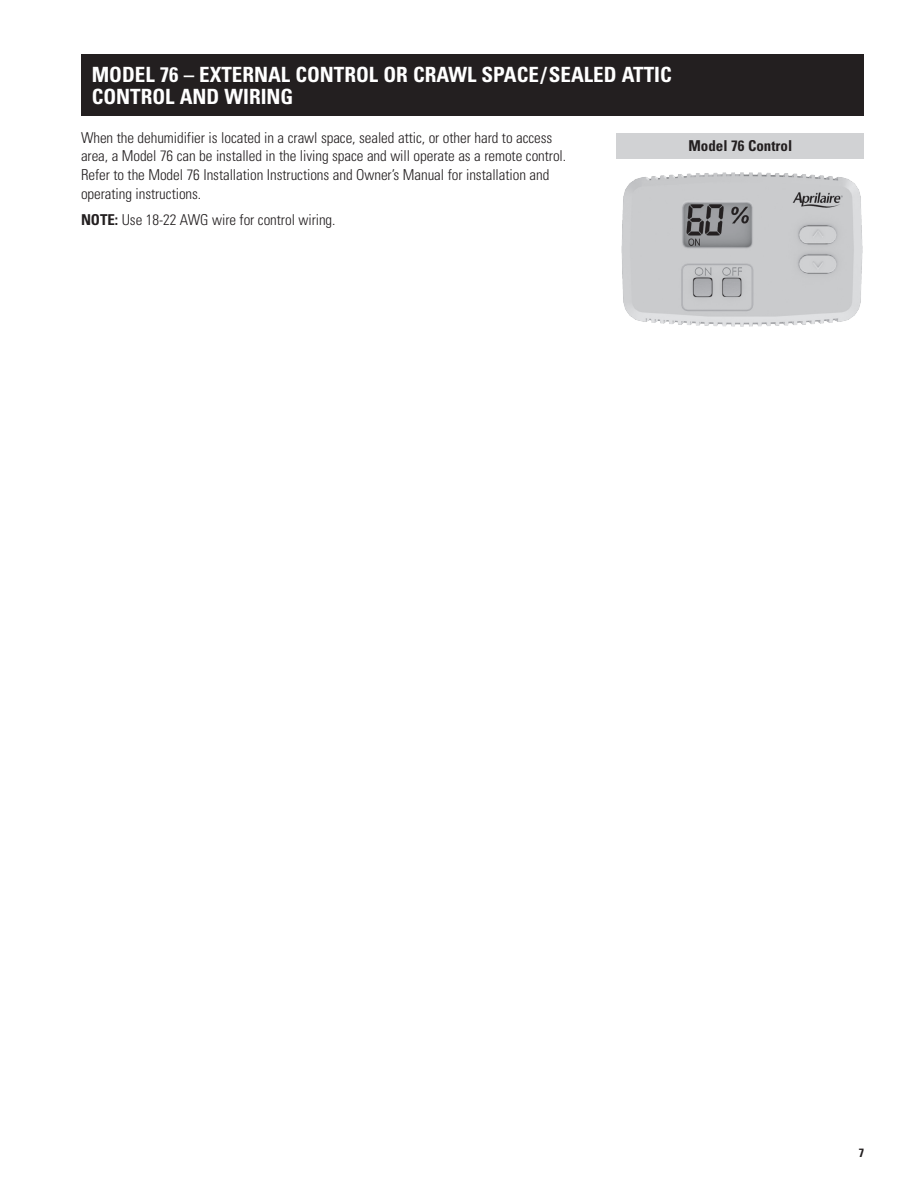
<style>
.page{position:relative;width:918px;height:1188px;background:#fff}
.page>*{position:absolute;margin:0;border:0;box-sizing:border-box;transform-origin:0 0}
.t1{font:700 condensed 21px/22.5px "Univers";color:#fff}
.t2{font:300 condensed 15px/18.8px "Univers";letter-spacing:-.005em;color:#231f20}
.t3{font:700 condensed 15px "Univers";color:#231f20}
.t4{font:700 condensed 12px "Univers";color:#231f20}
.s1{font-weight:700}
</style>
<div class="page">
<div style="left:81px;top:54px;width:783px;height:61px;background:#231f20"></div>
<img style="left:621px;top:172px;width:242px;height:155px">
<div style="left:617px;top:133px;width:247px;height:25px;background:#d1d2d4"></div>
<h1 class="t1" style="left:92px;top:63px;width:581px">MODEL 76 – EXTERNAL CONTROL OR CRAWL SPACE/SEALED ATTIC<br>CONTROL AND WIRING</h1>
<p class="t2" style="left:81px;top:128px;width:487px">When the dehumidifier is located in a crawl space, sealed attic, or other hard to access area, a Model 76 can be installed in the living space and will operate as a remote control.<br>Refer to the Model 76 Installation Instructions and Owner’s Manual for installation and operating instructions.</p>
<p class="t2" style="left:81px;top:210px;width:256px"><span class="s1">NOTE:</span> Use 18-22 AWG wire for control wiring.</p>
<p class="t3" style="left:688px;top:136px;width:105px">Model 76 Control</p>
<p class="t4" style="left:859px;top:1145px;width:7px">7</p>
</div>
